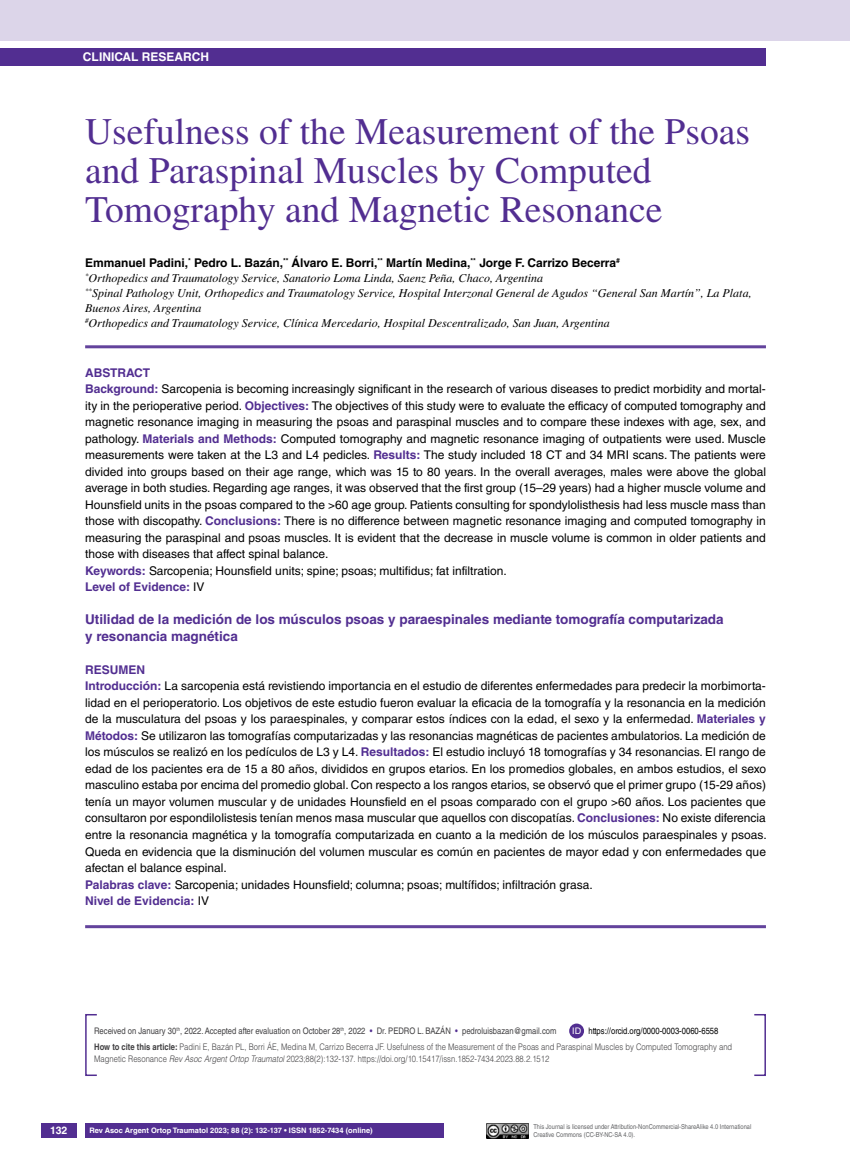
<style>
.page{position:relative;width:851px;height:1170px;background:#fff}
.page>*{position:absolute;margin:0;border:0;box-sizing:border-box;transform-origin:0 0}
.t1{font:37.5px/39px "Times LT Std";color:#522e91}
.t2{font:700 13.5px/16.5px "Helvetica LT Std";color:#522e91}
.t3{font:12px/16.5px "Helvetica LT Std";color:#000}
.t4{font:italic 12px/15px "Times LT Std";color:#000}
.t5{font:700 12px "Helvetica LT Std";color:#000}
.t6{font:700 12px "Helvetica LT Std";color:#fff}
.t7{font:700 12px "Helvetica LT Std";color:#522e91}
.t8{font:700 10.5px "Helvetica LT Std";color:#fff}
.t9{font:300 9px/16.2px "Helvetica LT Std";color:#414042;scale:.85 1}
.t10{font:9px "Helvetica LT Std";color:#414042;scale:.85 1}
.t11{font:9px "Helvetica LT Std";color:#fff}
.t12{font:700 7.5px "Helvetica LT Std";color:#fff}
.t13{font:6.75px/7.5px "Helvetica LT Std";color:#636466;scale:.85 1}
.s1{font-weight:700;color:#522e91}
.s2{color:#522e91}
.s3{font-weight:400;color:#000}
.s4{font-weight:700}
.s5{font-style:italic}
</style>
<div class="page">
<div style="left:41px;top:1123px;width:36px;height:14px;background:#522e91"></div>
<div style="left:0;top:49px;width:765px;height:17px;background:#522e91"></div>
<hr style="left:85px;top:345px;width:680px;height:3px;background:#63439c">
<hr style="left:85px;top:925px;width:680px;height:3px;background:#63439c">
<img style="left:486px;top:1123px;width:42px;height:14px">
<div style="left:0;top:0;width:849px;height:40px;background:#dcd5e9"></div>
<div style="left:85px;top:1123px;width:358px;height:14px;background:#522e91"></div>
<div style="left:85px;top:1013px;width:13px;height:62px;border:2px solid #522e91"></div>
<div style="left:569px;top:1023px;width:15px;height:15px;background:#522e91;border-radius:50%"></div>
<p class="t6" style="left:83px;top:50px;width:128px">CLINICAL RESEARCH</p>
<h1 class="t1" style="left:85px;top:112px;width:666px">Usefulness of the Measurement of the Psoas and Paraspinal Muscles by Computed<br>Tomography and Magnetic Resonance</h1>
<p class="t5" style="left:85px;top:256px;width:536px">Emmanuel Padini,<sup>*</sup> Pedro L. Bazán,<sup>**</sup> Álvaro E. Borri,<sup>**</sup> Martín Medina,<sup>**</sup> Jorge F. Carrizo Becerra<sup>#</sup></p>
<p class="t4" style="left:85px;top:271px;width:668px"><sup>*</sup>Orthopedics and Traumatology Service, Sanatorio Loma Linda, Saenz Peña, Chaco, Argentina<br><sup>**</sup>Spinal Pathology Unit, Orthopedics and Traumatology Service, Hospital Interzonal General de Agudos “General San Martín”, La Plata, Buenos Aires, Argentina<br><sup>#</sup>Orthopedics and Traumatology Service, Clínica Mercedario, Hospital Descentralizado, San Juan, Argentina</p>
<p class="t3" style="left:85px;top:364px;width:682px"><span class="s1">Abstract<br>Background:</span> Sarcopenia is becoming increasingly significant in the research of various diseases to predict morbidity and mortal&shy;ity in the perioperative period. <span class="s1">Objectives:</span> The objectives of this study were to evaluate the efficacy of computed tomography and magnetic resonance imaging in measuring the psoas and paraspinal muscles and to compare these indexes with age, sex, and pathology. <span class="s1">Materials and Methods:</span> Computed tomography and magnetic resonance imaging of outpatients were used. Muscle measurements were taken at the L3 and L4 pedicles. <span class="s1">Results:</span> The study included 18 CT and 34 MRI scans. The patients were divided into groups based on their age range, which was 15 to 80 years. In the overall averages, males were above the global average in both studies. Regarding age ranges, it was observed that the first group (15–29 years) had a higher muscle volume and Hounsfield units in the psoas compared to the &gt;60 age group. Patients consulting for spondylolisthesis had less muscle mass than those with discopathy. <span class="s1">Conclusions:</span> There is no difference between magnetic resonance imaging and computed tomography in measuring the paraspinal and psoas muscles. It is evident that the decrease in muscle volume is common in older patients and those with diseases that affect spinal balance.<br><span class="s1">Keywords:</span> Sarcopenia; Hounsfield units; spine; psoas; multifidus; fat infiltration.<br><span class="s1">Level of Evidence:</span> IV</p>
<p class="t2" style="left:85px;top:611px;width:640px">Utilidad de la medición de los músculos psoas y paraespinales mediante tomografía computarizada y resonancia magnética</p>
<p class="t7" style="left:85px;top:662px;width:35px">Resume</p>
<p class="t3" style="left:85px;top:661px;width:683px;text-indent:51px"><span class="s1">n<br>Introducción:</span> La sarcopenia está revistiendo importancia en el estudio de diferentes enfermedades para predecir la morbimorta&shy;lidad en el perioperatorio. Los objetivos de este estudio fueron evaluar la eficacia de la tomografía y la resonancia en la medición de la musculatura del psoas y los paraespinales, y comparar estos índices con la edad, el sexo y la enfermedad. <span class="s1">Materiales y Métodos:</span> Se utilizaron las tomografías computarizadas y las resonancias magnéticas de pacientes ambulatorios. La medición de los músculos se realizó en los pedículos de L3 y L4. <span class="s1">Resultados:</span> El estudio incluyó 18 tomografías y 34 resonancias. El rango de edad de los pacientes era de 15 a 80 años, divididos en grupos etarios. En los promedios globales, en ambos estudios, el sexo masculino estaba por encima del promedio global. Con respecto a los rangos etarios, se observó que el primer grupo (15-29 años) tenía un mayor volumen muscular y de unidades Hounsfield en el psoas comparado con el grupo &gt;60 años. Los pacientes que consultaron por espondilolistesis tenían menos masa muscular que aquellos con discopatías. <span class="s1">Conclusiones:</span> No existe diferencia entre la resonancia magnética y la tomografía computarizada en cuanto a la medición de los músculos paraespinales y psoas.<br>Queda en evidencia que la disminución del volumen muscular es común en pacientes de mayor edad y con enfermedades que afectan el balance espinal.<br><span class="s1">Palabras clave:</span> Sarcopenia; unidades Hounsfield; columna; psoas; multífidos; infiltración grasa.<br><span class="s1">Nivel de Evidencia:</span> IV</p>
<p class="t10" style="left:94px;top:1025px;width:359px">Received on January 30<sup>th</sup>, 2022. Accepted after evaluation on October 28<sup>th</sup>, 2022 <span class="s2">•</span> Dr. Pedro</p>
<p class="t10" style="left:417px;top:1025px;width:165px">L. Bazán <span class="s2">•</span> pedroluisbazan@gmail.com</p>
<p class="t9" style="left:94px;top:1022px;width:752px;text-indent:494px"><span class="s3">https://orcid.org/0000-0003-0060-6558<br></span><span class="s4">How to cite this article:</span> Padini E, Bazán PL, Borri ÁE, Medina M, Carrizo Becerra JF. Usefulness of the Measurement of the Psoas and Paraspinal Muscles by Computed Tomography and</p>
<p class="t9" style="left:94px;top:1050px;width:537px">Magnetic Resonance <span class="s5">Rev Asoc Argent Ortop Traumatol</span> 2023;88(2):132-137. https://doi.org/10.15417/issn.1852-7434.2023.88.2.1512</p>
<p class="t11" style="left:572px;top:1025px;width:10px">ID</p>
<p class="t8" style="left:50px;top:1124px;width:19px">132</p>
<p class="t12" style="left:90px;top:1125px;width:284px">Rev Asoc Argent Ortop Traumatol 2023; 88 (2): 132-137 • ISSN 1852-7434 (online)</p>
<p class="t13" style="left:533px;top:1123px;width:258px">This Journal is licensed under Attribution-NonCommercial-ShareAlike 4.0 International<br>Creative Commons (CC-BY-NC-SA 4.0).</p>
</div>
